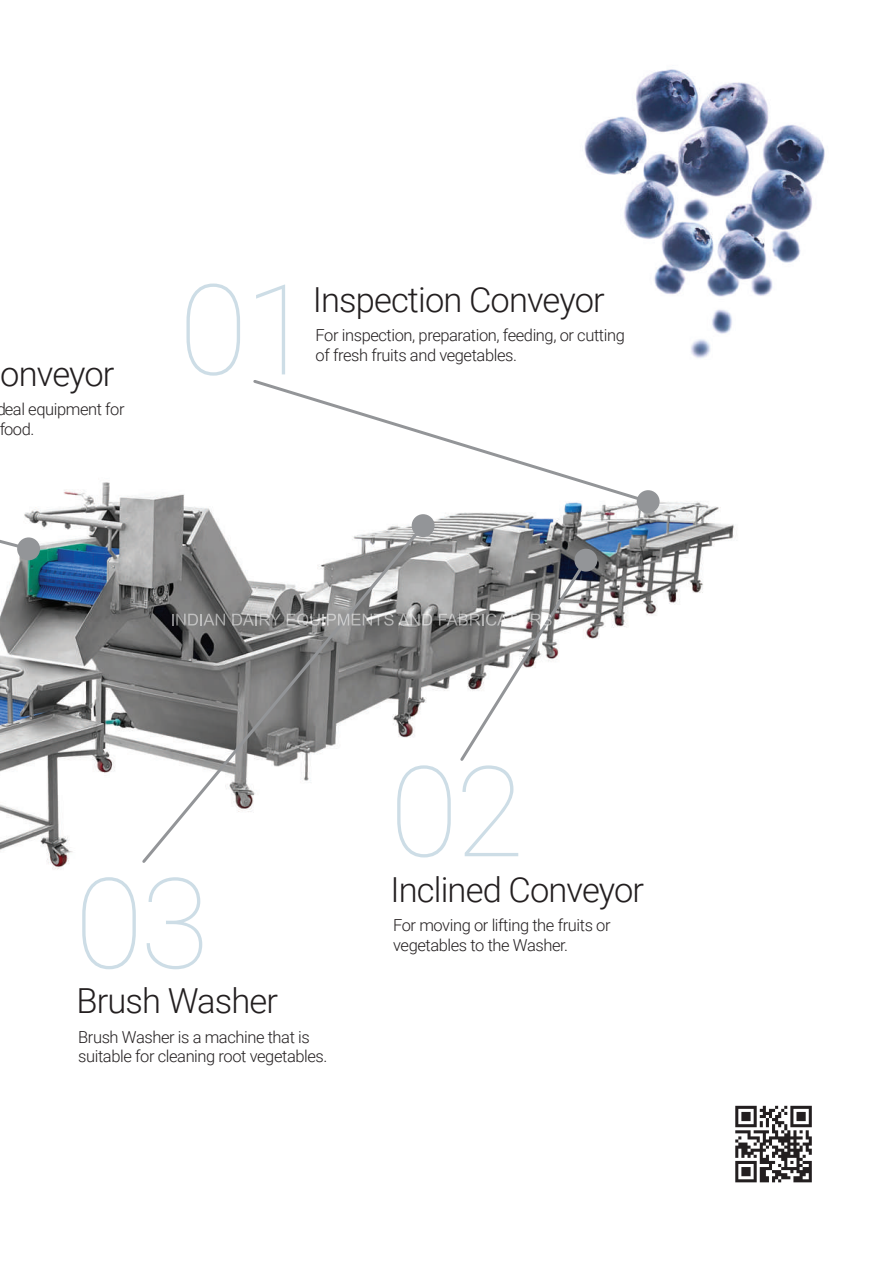
<style>
.page{position:relative;width:893px;height:1263px;background:#fff}
.page>*{position:absolute;margin:0;border:0;box-sizing:border-box;transform-origin:0 0}
.t1{font:100 126px "Roboto";color:#cddde6}
.t2{font:300 34.5px "Roboto";letter-spacing:-.025em;color:#231f20}
.t3{font:300 16.5px/19.8px "Roboto";letter-spacing:-.025em;color:#231f20}
</style>
<div class="page">
<img style="left:0;top:482px;width:750px;height:624px">
<img style="left:584px;top:69px;width:241px;height:289px">
<svg style="left:735px;top:1106px;width:77px;height:76px"></svg>
<div style="left:17px;top:537px;width:23px;height:23px;background:#939598;border-radius:50%"></div>
<div style="left:412px;top:514px;width:23px;height:23px;background:#939598;border-radius:50%"></div>
<div style="left:574px;top:549px;width:23px;height:23px;background:#939598;border-radius:50%"></div>
<div style="left:637px;top:490px;width:23px;height:23px;background:#939598;border-radius:50%"></div>
<svg style="left:0;top:482px;width:32px;height:71px"></svg>
<svg style="left:251px;top:380px;width:401px;height:125px"></svg>
<svg style="left:140px;top:521px;width:287px;height:345px"></svg>
<svg style="left:172px;top:614px;width:53px;height:11px"></svg>
<svg style="left:232px;top:614px;width:49px;height:11px"></svg>
<svg style="left:287px;top:613px;width:145px;height:13px"></svg>
<svg style="left:439px;top:556px;width:151px;height:207px"></svg>
<h2 class="t2" style="left:0;top:350px;width:116px">onveyor</h2>
<p class="t3" style="left:-4px;top:399px;width:130px">deal equipment for food.</p>
<h1 class="t1" style="left:179px;top:241px;width:136px">01</h1>
<h2 class="t2" style="left:313px;top:275px;width:293px">Inspection Conveyor</h2>
<p class="t3" style="left:316px;top:324px;width:311px">For inspection, preparation, feeding, or cutting of fresh fruits and vegetables.</p>
<h1 class="t1" style="left:75px;top:835px;width:136px">03</h1>
<h2 class="t2" style="left:76px;top:977px;width:203px">Brush Washer</h2>
<h1 class="t1" style="left:389px;top:723px;width:136px">02</h1>
<h2 class="t2" style="left:391px;top:866px;width:255px">Inclined Conveyor</h2>
<p class="t3" style="left:393px;top:915px;width:219px">For moving or lifting the fruits or vegetables to the Washer.</p>
<p class="t3" style="left:78px;top:1026px;width:251px">Brush Washer is a machine that is suitable for cleaning root vegetables.</p>
</div>
